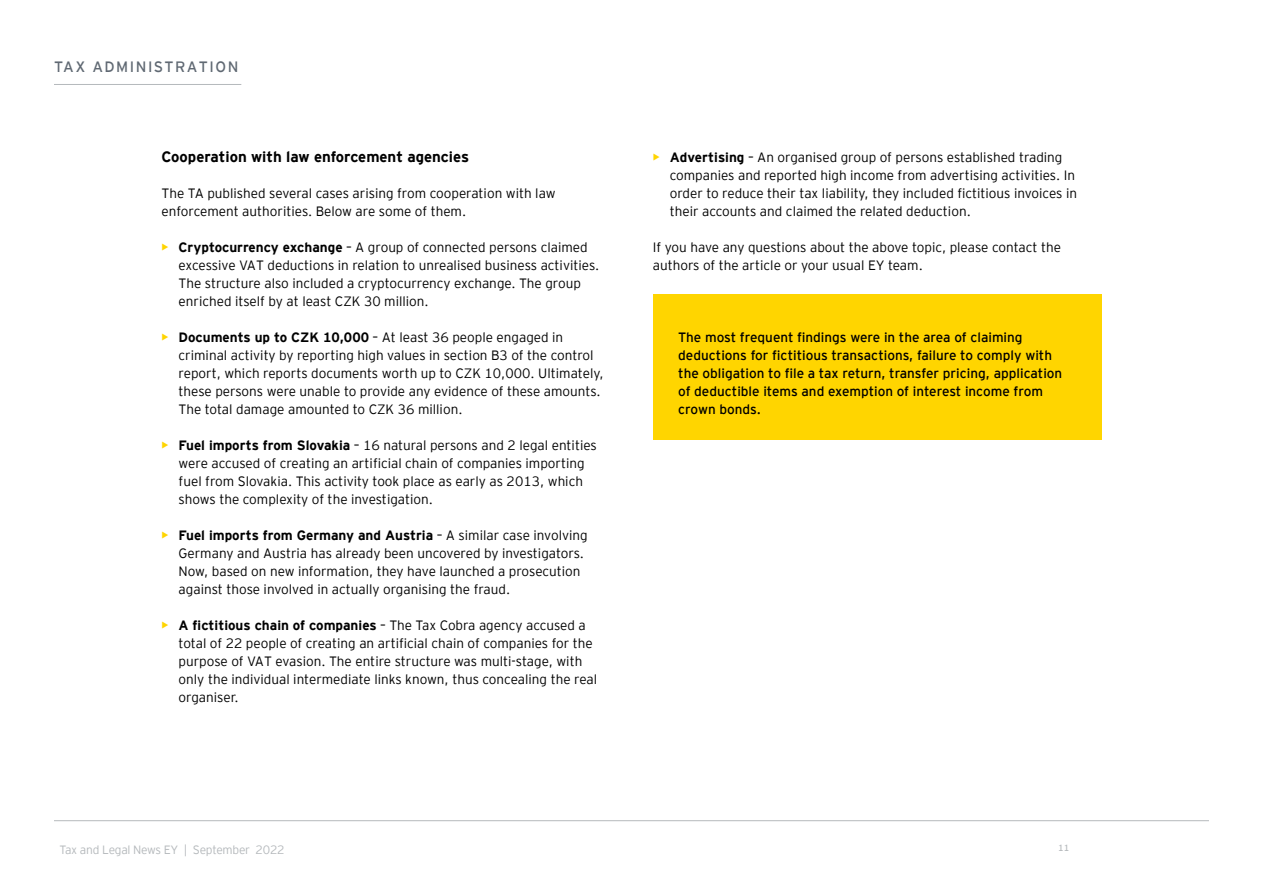
<style>
.page{position:relative;width:1263px;height:893px;background:#fff}
.page>*{position:absolute;margin:0;border:0;box-sizing:border-box;transform-origin:0 0}
.t1{font:700 15px "EY Interstate";color:#000}
.t2{font:15px "EY Interstate";letter-spacing:.1em;color:#606973}
.t3{font:300 13.5px/18px "EY Interstate";color:#000}
.t4{font:13.5px/18px "EY Interstate";color:#000}
.t5{font:300 12px "EY Interstate";letter-spacing:-.02em;color:#b5b9bc}
.t6{font:9px "EY Interstate";color:#b5b9bc}
.s1{font-weight:700;color:#ffd500}
.s2{font-weight:700}
</style>
<div class="page">
<hr style="left:54px;top:820px;width:1155px;height:1px;background:#b5b9bc">
<div style="left:653px;top:294px;width:448px;height:146px;background:#ffd500"></div>
<hr style="left:54px;top:84px;width:187px;height:1px;background:#b5b9bc">
<p class="t2" style="left:54px;top:56px;width:186px">TAX ADMINISTRATION</p>
<p class="t1" style="left:162px;top:146px;width:309px">Cooperation with law enforcement agencies</p>
<p class="t3" style="left:162px;top:183px;width:395px">The TA published several cases arising from cooperation with law enforcement authorities. Below are some of them.</p>
<p class="t3" style="left:179px;top:237px;width:422px;text-indent:-17px"><span class="s1">•</span> <span class="s2">Cryptocurrency exchange</span> – A group of connected persons claimed excessive VAT deductions in relation to unrealised business activities.<br>The structure also included a cryptocurrency exchange. The group enriched itself by at least CZK 30 million.</p>
<p class="t3" style="left:179px;top:327px;width:427px;text-indent:-17px"><span class="s1">•</span> <span class="s2">Documents up to CZK 10,000</span> – At least 36 people engaged in criminal activity by reporting high values in section B3 of the control report, which reports documents worth up to CZK 10,000. Ultimately, these persons were unable to provide any evidence of these amounts.<br>The total damage amounted to CZK 36 million.</p>
<p class="t3" style="left:179px;top:435px;width:420px;text-indent:-17px"><span class="s1">•</span> <span class="s2">Fuel imports from Slovakia</span> – 16 natural persons and 2 legal entities were accused of creating an artificial chain of companies importing fuel from Slovakia. This activity took place as early as 2013, which shows the complexity of the investigation.</p>
<p class="t3" style="left:179px;top:525px;width:411px;text-indent:-17px"><span class="s1">•</span> <span class="s2">Fuel imports from Germany and Austria</span> – A similar case involving Germany and Austria has already been uncovered by investigators.<br>Now, based on new information, they have launched a prosecution against those involved in actually organising the fraud.</p>
<p class="t3" style="left:179px;top:615px;width:420px;text-indent:-17px"><span class="s1">•</span> <span class="s2">A fictitious chain of companies</span> – The Tax Cobra agency accused a total of 22 people of creating an artificial chain of companies for the purpose of VAT evasion. The entire structure was multi-stage, with only the individual intermediate links known, thus concealing the real organiser.</p>
<p class="t3" style="left:670px;top:147px;width:409px;text-indent:-17px"><span class="s1">•</span> <span class="s2">Advertising</span> – An organised group of persons established trading companies and reported high income from advertising activities. In order to reduce their tax liability, they included fictitious invoices in their accounts and claimed the related deduction.</p>
<p class="t3" style="left:653px;top:237px;width:410px">If you have any questions about the above topic, please contact the authors of the article or your usual EY team.</p>
<p class="t4" style="left:678px;top:327px;width:386px">The most frequent findings were in the area of claiming deductions for fictitious transactions, failure to comply with the obligation to file a tax return, transfer pricing, application of deductible items and exemption of interest income from crown bonds.</p>
<p class="t5" style="left:60px;top:841px;width:227px">Tax and Legal News EY | September 2022</p>
<p class="t6" style="left:1058px;top:842px;width:12px">11</p>
</div>
